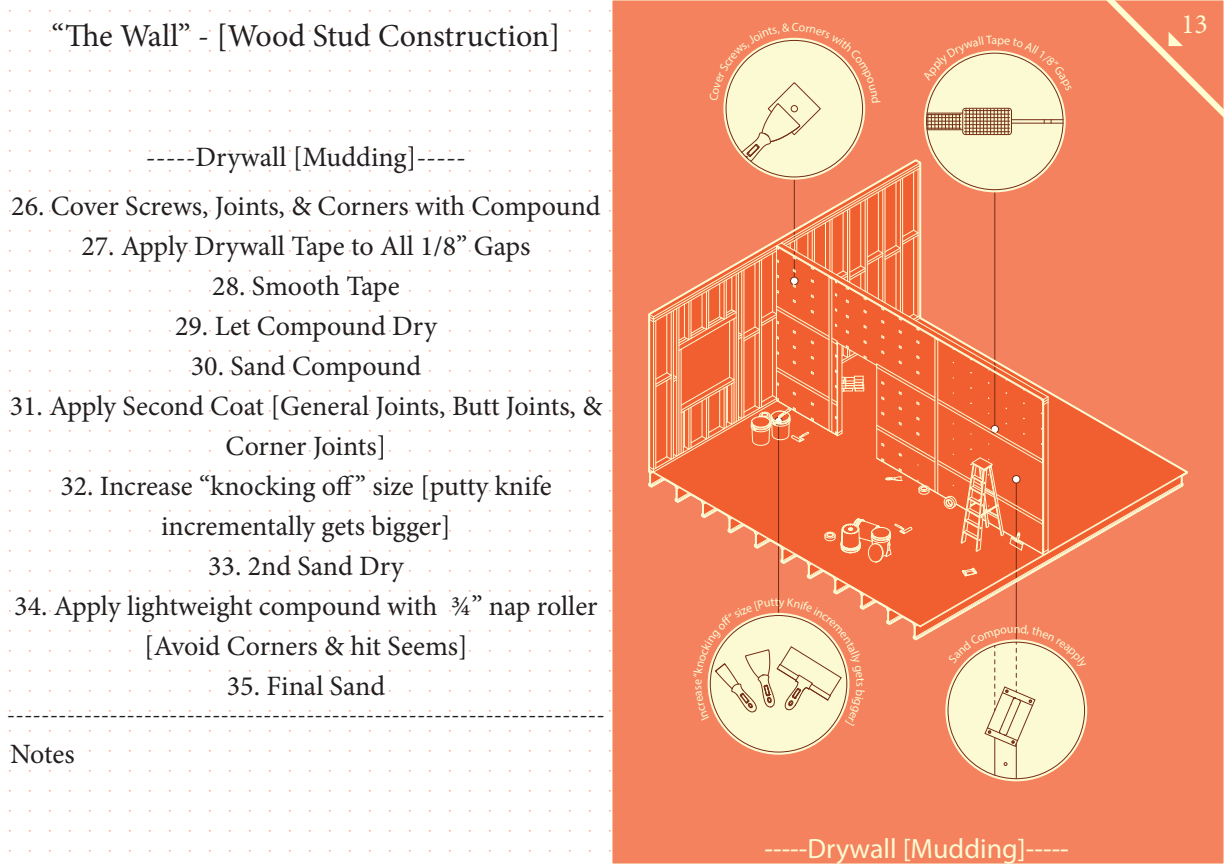
<style>
.page{position:relative;width:1224px;height:864px;background:#fff}
.page>*{position:absolute;margin:0;border:0;box-sizing:border-box;transform-origin:0 0}
.t1{font:32px "Minion Pro";color:#231f20}
.t2{font:28px/40px "Minion Pro";color:#231f20;text-align:center}
.t3{font:28px "Myriad Pro";color:#fcfad2}
.t4{font:28px "Minion Pro";color:#fcfad2}
.t5{font:24px "Minion Pro";color:#231f20}
.t6{font:12px "Myriad Pro";color:#fcfad2}
</style>
<div class="page">
<div style="left:612px;top:0;width:612px;height:864px;background:#f4825e"></div>
<svg style="left:649px;top:0;width:575px;height:781px"></svg>
<p class="t1" style="left:52px;top:15px;width:510px">“The Wall” - [Wood Stud Construction]</p>
<p class="t2" style="left:146px;top:137px;width:322px">-----Drywall [Mudding]-----</p>
<p class="t2" style="left:11px;top:186px;width:591px">26. Cover Screws, Joints, &amp; Corners with Compound</p>
<p class="t2" style="left:81px;top:226px;width:451px">27. Apply Drywall Tape to All 1/8” Gaps</p>
<p class="t2" style="left:212px;top:266px;width:189px">28. Smooth Tape</p>
<p class="t2" style="left:175px;top:306px;width:263px">29. Let Compound Dry</p>
<p class="t2" style="left:191px;top:346px;width:232px">30. Sand Compound</p>
<p class="t2" style="left:10px;top:386px;width:594px">31. Apply Second Coat [General Joints, Butt Joints, &amp;<br>Corner Joints]</p>
<p class="t2" style="left:60px;top:466px;width:493px">32. Increase “knocking off” size [putty knife incrementally gets bigger]</p>
<p class="t2" style="left:208px;top:546px;width:197px">33. 2nd Sand Dry</p>
<p class="t2" style="left:14px;top:586px;width:585px">34. Apply lightweight compound with ¾” nap roller [Avoid Corners &amp; hit Seems]</p>
<p class="t2" style="left:227px;top:666px;width:160px">35. Final Sand</p>
<p class="t5" style="left:7px;top:698px;width:600px">----------------------------------------------------------------------</p>
<p class="t2" style="left:10px;top:735px;width:66px">Notes</p>
<p class="t6" style="left:792px;top:19px;width:9px">C</p>
<p class="t4" style="left:1181px;top:6px;width:28px">13</p>
<p class="t6" style="left:1014px;top:621px;width:8px">n</p>
<p class="t3" style="left:765px;top:831px;width:306px">-----Drywall [Mudding]-----</p>
</div>
